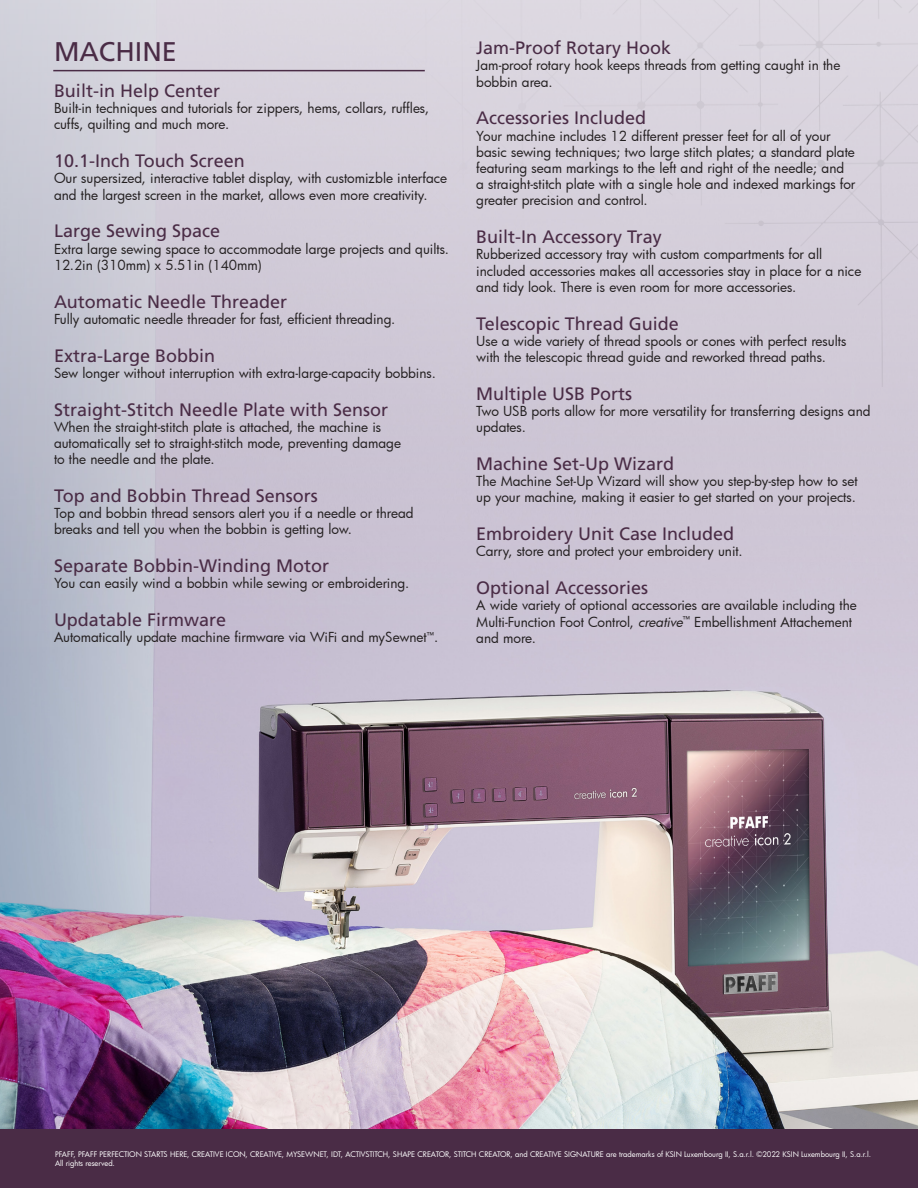
<style>
.page{position:relative;width:918px;height:1188px;background:#fff}
.page>*{position:absolute;margin:0;border:0;box-sizing:border-box;transform-origin:0 0}
.t1{font:27px "Frutiger LT Std";color:#4a2c46}
.t2{font:18px "Frutiger LT Std";color:#4a2c46}
.t3{font:13.5px/16.2px "Futura";color:#231f20}
.t4{font:7.5px/9px "Futura";letter-spacing:-.005em;color:#fff}
.s1{font-style:italic}
</style>
<div class="page">
<img style="left:0;top:0;width:918px;height:1130px">
<div style="left:0;top:1130px;width:918px;height:58px;background:#4a2c46"></div>
<img style="left:261px;top:0;width:657px;height:392px">
<hr style="left:53px;top:70px;width:372px;height:1px;background:#4a2c46">
<p class="t1" style="left:54px;top:36px;width:124px">MACHINE</p>
<p class="t2" style="left:54px;top:80px;width:168px">Built-in Help Center</p>
<p class="t3" style="left:54px;top:100px;width:377px">Built-in techniques and tutorials for zippers, hems, collars, ruffles, cuffs, quilting and much more.</p>
<p class="t2" style="left:54px;top:150px;width:192px">10.1-Inch Touch Screen</p>
<p class="t3" style="left:54px;top:170px;width:395px">Our supersized, interactive tablet display, with customizble interface and the largest screen in the market, allows even more creativity.</p>
<p class="t2" style="left:54px;top:221px;width:168px">Large Sewing Space</p>
<p class="t3" style="left:54px;top:240px;width:397px">Extra large sewing space to accommodate large projects and quilts.<br>12.2in (310mm) x 5.51in (140mm)</p>
<p class="t2" style="left:54px;top:291px;width:235px">Automatic Needle Threader</p>
<p class="t3" style="left:54px;top:310px;width:343px">Fully automatic needle threader for fast, efficient threading.</p>
<p class="t2" style="left:54px;top:345px;width:163px">Extra-Large Bobbin</p>
<p class="t3" style="left:54px;top:364px;width:383px">Sew longer without interruption with extra-large-capacity bobbins.</p>
<p class="t2" style="left:54px;top:399px;width:336px">Straight-Stitch Needle Plate with Sensor</p>
<p class="t3" style="left:54px;top:418px;width:349px">When the straight-stitch plate is attached, the machine is automatically set to straight-stitch mode, preventing damage to the needle and the plate.</p>
<p class="t2" style="left:54px;top:485px;width:265px">Top and Bobbin Thread Sensors</p>
<p class="t3" style="left:54px;top:505px;width:361px">Top and bobbin thread sensors alert you if a needle or thread breaks and tell you when the bobbin is getting low.</p>
<p class="t2" style="left:54px;top:555px;width:277px">Separate Bobbin-Winding Motor</p>
<p class="t3" style="left:54px;top:575px;width:357px">You can easily wind a bobbin while sewing or embroidering.</p>
<p class="t2" style="left:54px;top:609px;width:174px">Updatable Firmware</p>
<p class="t3" style="left:54px;top:629px;width:386px">Automatically update machine firmware via WiFi and mySewnet<sup>™</sup>.</p>
<p class="t2" style="left:476px;top:37px;width:197px">Jam-Proof Rotary Hook</p>
<p class="t3" style="left:476px;top:57px;width:366px">Jam-proof rotary hook keeps threads from getting caught in the bobbin area.</p>
<p class="t2" style="left:476px;top:108px;width:172px">Accessories Included</p>
<p class="t3" style="left:476px;top:127px;width:381px">Your machine includes 12 different presser feet for all of your basic sewing techniques; two large stitch plates; a standard plate featuring seam markings to the left and right of the needle; and<br>a straight-stitch plate with a single hole and indexed markings for greater precision and control.</p>
<p class="t2" style="left:476px;top:226px;width:187px">Built-In Accessory Tray</p>
<p class="t3" style="left:476px;top:246px;width:387px">Rubberized accessory tray with custom compartments for all included accessories makes all accessories stay in place for a nice and tidy look. There is even room for more accessories.</p>
<p class="t2" style="left:476px;top:313px;width:204px">Telescopic Thread Guide</p>
<p class="t3" style="left:476px;top:332px;width:372px">Use a wide variety of thread spools or cones with perfect results with the telescopic thread guide and reworked thread paths.</p>
<p class="t2" style="left:476px;top:383px;width:158px">Multiple USB Ports</p>
<p class="t3" style="left:476px;top:403px;width:396px">Two USB ports allow for more versatility for transferring designs and updates.</p>
<p class="t2" style="left:476px;top:453px;width:200px">Machine Set-Up Wizard</p>
<p class="t3" style="left:476px;top:473px;width:383px">The Machine Set-Up Wizard will show you step-by-step how to set up your machine, making it easier to get started on your projects.</p>
<p class="t2" style="left:476px;top:523px;width:260px">Embroidery Unit Case Included</p>
<p class="t3" style="left:476px;top:543px;width:268px">Carry, store and protect your embroidery unit.</p>
<p class="t2" style="left:476px;top:577px;width:174px">Optional Accessories</p>
<p class="t3" style="left:476px;top:597px;width:382px">A wide variety of optional accessories are available including the<br>Multi-Function Foot Control, <span class="s1">creative</span><sup>™</sup> Embellishment Attachement and more.</p>
<p class="t4" style="left:55px;top:1150px;width:817px">PFAFF, PFAFF PERFECTION STARTS HERE, CREATIVE ICON, CREATIVE, MYSEWNET, IDT, ACTIVSTITCH, SHAPE CREATOR, STITCH CREATOR, and CREATIVE SIGNATURE are trademarks of KSIN Luxembourg II, S.a.r.l. ©2022 KSIN Luxembourg II, S.a.r.l.<br>All rights reserved.</p>
</div>
